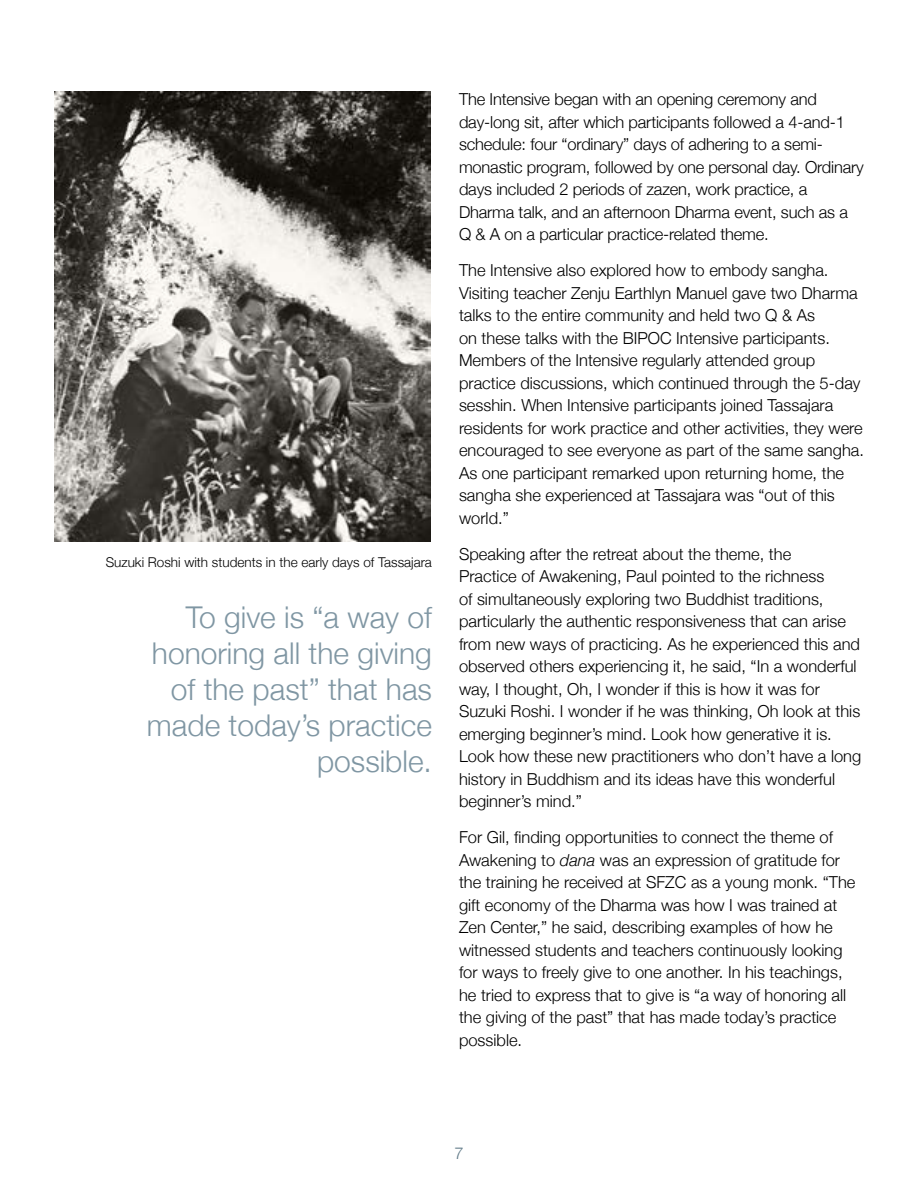
<style>
.page{position:relative;width:918px;height:1188px;background:#fff}
.page>*{position:absolute;margin:0;border:0;box-sizing:border-box;transform-origin:0 0}
.t1{font:300 30px/36px "Helvetica Neue";color:#7f96a3;text-align:right}
.t2{font:300 16.5px/22.5px "Helvetica Neue";color:#000}
.t3{font:300 16.5px "Helvetica Neue";color:#5f7987}
.t4{font:300 13.5px "Helvetica Neue";color:#000}
.s1{font-style:italic}
</style>
<div class="page">
<img style="left:54px;top:91px;width:377px;height:450px">
<p class="t4" style="left:106px;top:551px;width:328px">Suzuki Roshi with students in the early days of Tassajara</p>
<h1 class="t1" style="left:147px;top:597px;width:287px">To give is “a way of honoring all the giving of the past” that has made today’s practice possible.</h1>
<p class="t2" style="left:459px;top:87px;width:406px">The Intensive began with an opening ceremony and day-long sit, after which participants followed a 4-and-1 schedule: four “ordinary” days of adhering to a semi&shy;monastic program, followed by one personal day. Ordinary days included 2 periods of zazen, work practice, a Dharma talk, and an afternoon Dharma event, such as a Q &amp; A on a particular practice-related theme.</p>
<p class="t2" style="left:459px;top:258px;width:407px">The Intensive also explored how to embody sangha.<br>Visiting teacher Zenju Earthlyn Manuel gave two Dharma talks to the entire community and held two Q &amp; As<br>on these talks with the BIPOC Intensive participants.<br>Members of the Intensive regularly attended group practice discussions, which continued through the 5-day sesshin. When Intensive participants joined Tassajara residents for work practice and other activities, they were encouraged to see everyone as part of the same sangha.<br>As one participant remarked upon returning home, the sangha she experienced at Tassajara was “out of this world.”</p>
<p class="t2" style="left:459px;top:541px;width:404px">Speaking after the retreat about the theme, the<br>Practice of Awakening, Paul pointed to the richness<br>of simultaneously exploring two Buddhist traditions, particularly the authentic responsiveness that can arise from new ways of practicing. As he experienced this and observed others experiencing it, he said, “In a wonderful way, I thought, Oh, I wonder if this is how it was for Suzuki Roshi. I wonder if he was thinking, Oh look at this emerging beginner’s mind. Look how generative it is.<br>Look how these new practitioners who don’t have a long history in Buddhism and its ideas have this wonderful beginner’s mind.”</p>
<p class="t2" style="left:459px;top:825px;width:398px">For Gil, finding opportunities to connect the theme of Awakening to <span class="s1">dana</span> was an expression of gratitude for the training he received at SFZC as a young monk. “The gift economy of the Dharma was how I was trained at Zen Center,” he said, describing examples of how he witnessed students and teachers continuously looking for ways to freely give to one another. In his teachings, he tried to express that to give is “a way of honoring all the giving of the past” that has made today’s practice possible.</p>
<p class="t3" style="left:454px;top:1140px;width:11px">7</p>
</div>
